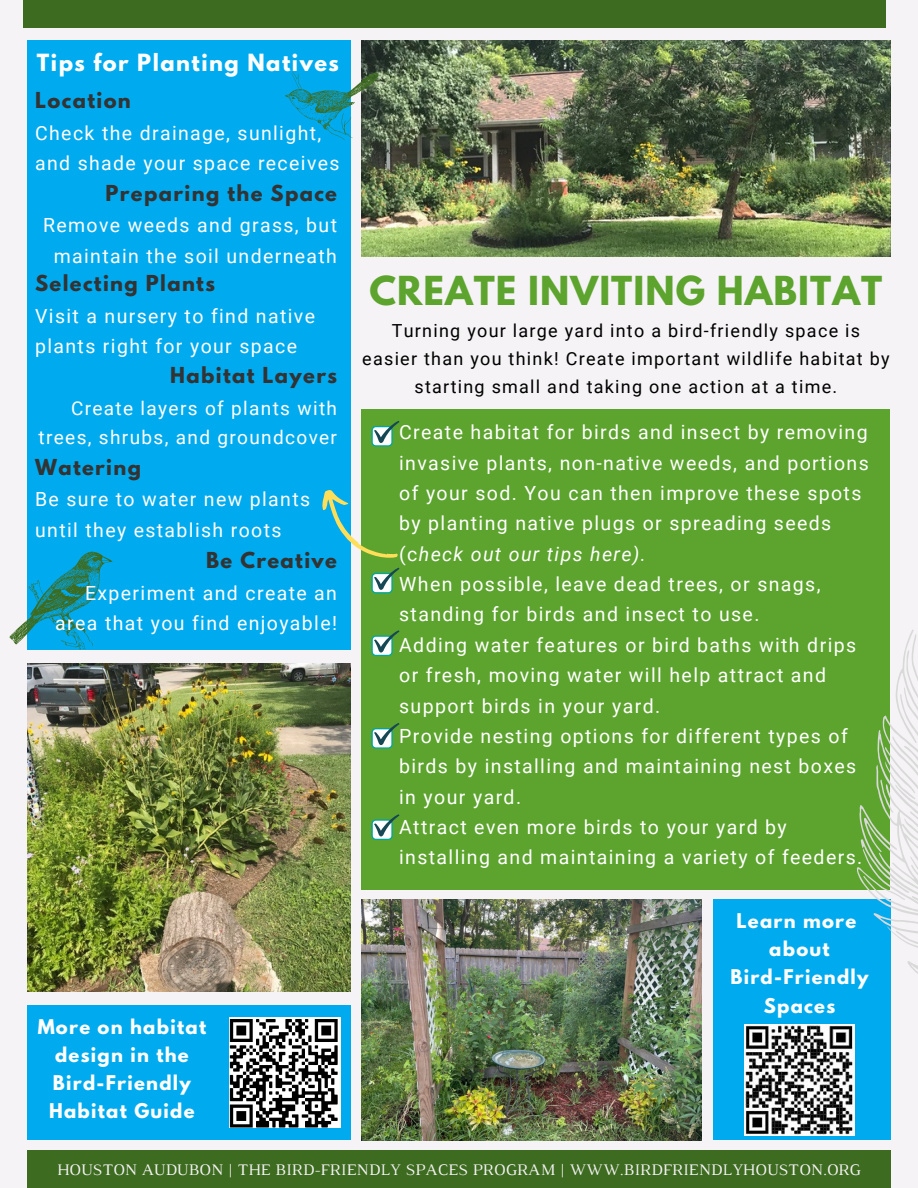
<style>
.page{position:relative;width:918px;height:1188px;background:#f5f3f5}
.page>*{position:absolute;margin:0;border:0;box-sizing:border-box;transform-origin:0 0}
.t1{font:700 35.4px "League Spartan";letter-spacing:.03em;color:#5ca42d}
.t2{font:700 21px "League Spartan";letter-spacing:.07em;color:#fff}
.t3{font:19.5px/30.3px "Roboto";letter-spacing:.07em;color:#fff}
.t4{font:700 19.5px "League Spartan";letter-spacing:.07em;color:#333}
.t5{font:19.05px/29.2px "Roboto";letter-spacing:.07em;color:#fff;text-align:right}
.t6{font:18px/28.2px "Roboto";letter-spacing:.07em;color:#000;text-align:center}
.t7{font:700 18px/28.2px "League Spartan";letter-spacing:.07em;color:#fff;text-align:center}
.t8{font:16.5px "Luthier";color:#f5f3f5}
.s1{font-style:italic}
</style>
<div class="page">
<div style="left:24px;top:0;width:862px;height:28px;background:#3d6b1f"></div>
<img style="left:28px;top:663px;width:323px;height:329px">
<div style="left:362px;top:409px;width:528px;height:480px;background:#5ca42d"></div>
<div style="left:27px;top:40px;width:324px;height:610px;background:#00aaef"></div>
<img style="left:362px;top:40px;width:528px;height:216px">
<img style="left:362px;top:899px;width:339px;height:241px">
<svg style="left:9px;top:552px;width:104px;height:98px"></svg>
<div style="left:713px;top:899px;width:178px;height:241px;background:#00aaef"></div>
<img style="left:744px;top:1025px;width:111px;height:110px">
<svg style="left:851px;top:630px;width:67px;height:416px"></svg>
<div style="left:27px;top:1151px;width:864px;height:37px;background:#3d6b1f"></div>
<svg style="left:371px;top:421px;width:28px;height:26px"></svg>
<svg style="left:285px;top:71px;width:93px;height:69px"></svg>
<div style="left:27px;top:1005px;width:324px;height:135px;background:#00aaef"></div>
<img style="left:230px;top:1018px;width:110px;height:110px">
<svg style="left:371px;top:630px;width:28px;height:26px"></svg>
<svg style="left:371px;top:723px;width:28px;height:26px"></svg>
<svg style="left:371px;top:814px;width:28px;height:26px"></svg>
<svg style="left:322px;top:484px;width:77px;height:109px"></svg>
<p class="t2" style="left:37px;top:52px;width:303px">Tips for Planting Natives</p>
<p class="t4" style="left:35px;top:91px;width:97px">Location</p>
<p class="t3" style="left:35px;top:118px;width:306px">Check the drainage, sunlight, and shade your space receives</p>
<p class="t4" style="left:106px;top:183px;width:233px">Preparing the Space</p>
<p class="t3" style="left:43px;top:210px;width:295px;text-align:center">Remove weeds and grass, but maintain the soil underneath</p>
<p class="t4" style="left:35px;top:274px;width:181px">Selecting Plants</p>
<p class="t3" style="left:35px;top:301px;width:281px">Visit a nursery to find native plants right for your space</p>
<p class="t4" style="left:170px;top:366px;width:168px">Habitat Layers</p>
<p class="t5" style="left:39px;top:394px;width:300px">Create layers of plants with trees, shrubs, and groundcover</p>
<p class="t4" style="left:35px;top:457px;width:107px">Watering</p>
<p class="t3" style="left:35px;top:485px;width:277px">Be sure to water new plants until they establish roots</p>
<p class="t4" style="left:206px;top:551px;width:132px">Be Creative</p>
<p class="t3" style="left:55px;top:578px;width:283px;text-align:right">Experiment and create an area that you find enjoyable!</p>
<p class="t7" style="left:38px;top:1015px;width:170px">More on habitat design in the<br>Bird-Friendly<br>Habitat Guide</p>
<p class="t1" style="left:369px;top:273px;width:514px">CREATE INVITING HABITAT</p>
<p class="t6" style="left:362px;top:317px;width:529px">Turning your large yard into a bird-friendly space is easier than you think! Create important wildlife habitat by starting small and taking one action at a time.</p>
<p class="t3" style="left:399px;top:417px;width:471px">Create habitat for birds and insect by removing invasive plants, non-native weeds, and portions of your sod. You can then improve these spots by planting native plugs or spreading seeds (c<span class="s1">heck out our tips here).</span></p>
<p class="t3" style="left:399px;top:569px;width:423px">When possible, leave dead trees, or snags, standing for birds and insect to use.</p>
<p class="t3" style="left:399px;top:630px;width:458px">Adding water features or bird baths with drips or fresh, moving water will help attract and support birds in your yard.</p>
<p class="t3" style="left:399px;top:721px;width:459px">Provide nesting options for different types of birds by installing and maintaining nest boxes in your yard.</p>
<p class="t3" style="left:399px;top:812px;width:465px">Attract even more birds to your yard by installing and maintaining a variety of feeders.</p>
<p class="t7" style="left:737px;top:909px;width:121px">Learn more</p>
<p class="t7" style="left:769px;top:937px;width:62px">about</p>
<p class="t7" style="left:730px;top:965px;width:140px">Bird-Friendly<br>Spaces</p>
<p class="t8" style="left:57px;top:1163px;width:805px">HOUSTON AUDUBON | THE BIRD-FRIENDLY SPACES PROGRAM | WWW.BIRDFRIENDLYHOUSTON.ORG</p>
</div>
